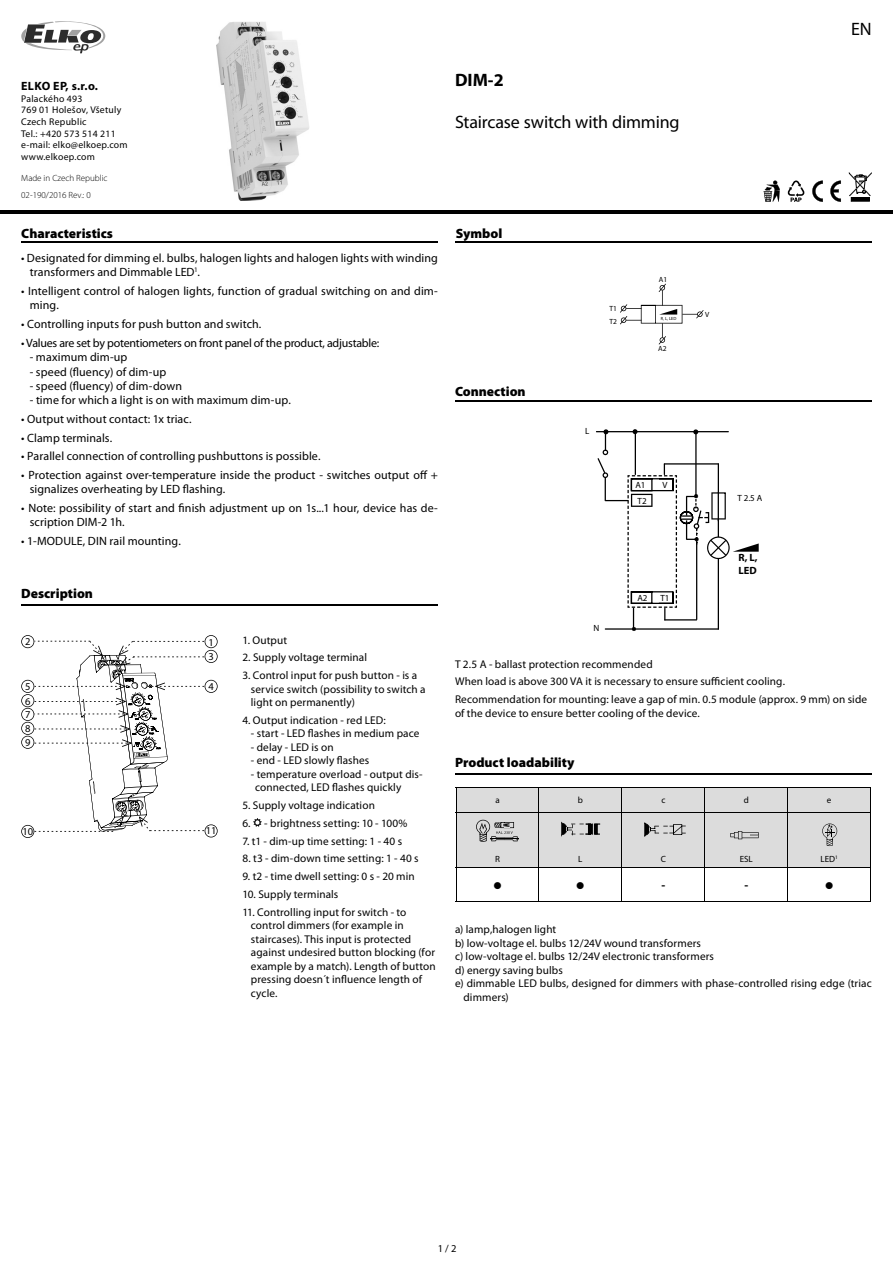
<style>
.page{position:relative;width:893px;height:1263px;background:#fff}
.page>*{position:absolute;margin:0;border:0;box-sizing:border-box;transform-origin:0 0}
.t1{font:18px "Myriad Pro";letter-spacing:-.01em;color:#000}
.t2{font:700 18px "Myriad Pro";color:#000}
.t3{font:900 13.5px "Myriad Pro";color:#000}
.t4{font:12px/14.4px "Myriad Pro";letter-spacing:.005em;color:#000}
.t5{font:12px "Myriad Pro";letter-spacing:-.02em;color:#000}
.t6{font:700 12px "Myriad Pro";letter-spacing:.025em;color:#000}
.t7{font:11.25px/13.5px "Myriad Pro";letter-spacing:.01em;color:#000}
.t8{font:10.5px/14px "Myriad Pro";color:#000;text-align:justify}
.t9{font:700 10.5px/12.6px "Myriad Pro";color:#000}
.t10{font:9.75px/11.7px "Myriad Pro";letter-spacing:.025em;color:#000}
.t11{font:300 9px "Myriad Pro";color:#000}
.t12{font:9px "Myriad Pro";color:#000}
.t13{font:7.5px/13.5px "Myriad Pro";color:#000}
.t14{font:4.5px "Myriad Pro";color:#000}
</style>
<div class="page">
<hr style="left:21px;top:242px;width:417px;height:1px;background:#000">
<img style="left:217px;top:22px;width:92px;height:178px">
<svg style="left:21px;top:21px;width:85px;height:32px"></svg>
<hr style="left:455px;top:242px;width:417px;height:1px;background:#000">
<hr style="left:455px;top:400px;width:417px;height:1px;background:#000">
<hr style="left:21px;top:604px;width:417px;height:1px;background:#000">
<svg style="left:21px;top:635px;width:197px;height:203px"></svg>
<hr style="left:596px;top:431px;width:133px;height:1px;background:#000">
<svg style="left:597px;top:429px;width:162px;height:202px"></svg>
<hr style="left:455px;top:773px;width:417px;height:2px;background:#000">
<hr style="left:456px;top:868px;width:1px;height:33px;background:#000">
<hr style="left:539px;top:868px;width:1px;height:33px;background:#000">
<hr style="left:621px;top:868px;width:1px;height:33px;background:#000">
<hr style="left:704px;top:868px;width:1px;height:33px;background:#000">
<hr style="left:787px;top:868px;width:1px;height:33px;background:#000">
<hr style="left:870px;top:868px;width:1px;height:33px;background:#000">
<hr style="left:456px;top:901px;width:415px;height:1px;background:#000">
<svg style="left:456px;top:787px;width:415px;height:81px"></svg>
<svg style="left:620px;top:284px;width:84px;height:61px"></svg>
<hr style="left:0;top:211px;width:893px;height:3px;background:#000">
<svg style="left:849px;top:172px;width:23px;height:30px"></svg>
<svg style="left:812px;top:181px;width:29px;height:21px"></svg>
<svg style="left:763px;top:181px;width:17px;height:21px"></svg>
<svg style="left:787px;top:181px;width:18px;height:21px"></svg>
<svg style="left:253px;top:818px;width:9px;height:9px"></svg>
<p class="t6" style="left:21px;top:81px;width:78px">ELKO EP, s.r.o.</p>
<p class="t10" style="left:21px;top:93px;width:108px">Palackého 493<br>769 01 Holešov, Všetuly<br>Czech Republic<br>Tel.: +420 573 514 211 e-mail: elko@elkoep.com www.elkoep.com</p>
<p class="t11" style="left:21px;top:174px;width:88px">Made in Czech Republic</p>
<p class="t11" style="left:21px;top:192px;width:71px">02-190/2016 Rev.: 0</p>
<p class="t3" style="left:21px;top:228px;width:93px">Characteristics</p>
<p class="t4" style="left:30px;top:252px;width:410px;text-indent:-9px">• Designated for dimming el. bulbs, halogen lights and halogen lights with winding transformers and Dimmable LED<sup>1</sup>.</p>
<p class="t4" style="left:30px;top:285px;width:410px;text-indent:-9px">• Intelligent control of halogen lights, function of gradual switching on and dim&shy;ming.</p>
<p class="t4" style="left:21px;top:318px;width:242px">• Controlling inputs for push button and switch.</p>
<p class="t5" style="left:21px;top:338px;width:360px">• Values are set by potentiometers on front panel of the product, adjustable:</p>
<p class="t4" style="left:30px;top:351px;width:99px">- maximum dim-up</p>
<p class="t4" style="left:30px;top:365px;width:138px">- speed (fluency) of dim-up</p>
<p class="t4" style="left:30px;top:380px;width:154px">- speed (fluency) of dim-down</p>
<p class="t4" style="left:30px;top:394px;width:263px">- time for which a light is on with maximum dim-up.</p>
<p class="t4" style="left:21px;top:413px;width:172px">• Output without contact: 1x triac.</p>
<p class="t4" style="left:21px;top:431px;width:93px">• Clamp terminals.</p>
<p class="t4" style="left:21px;top:450px;width:301px">• Parallel connection of controlling pushbuttons is possible.</p>
<p class="t4" style="left:30px;top:469px;width:410px;text-indent:-9px">• Protection against over-temperature inside the product - switches output off + signalizes overheating by LED flashing.</p>
<p class="t4" style="left:30px;top:502px;width:410px;text-indent:-9px">• Note: possibility of start and finish adjustment up on 1s...1 hour, device has de&shy;scription DIM-2 1h.</p>
<p class="t4" style="left:21px;top:535px;width:161px">• 1-MODULE, DIN rail mounting.</p>
<p class="t3" style="left:21px;top:588px;width:73px">Description</p>
<p class="t8" style="left:25px;top:636px;width:7px">2</p>
<p class="t8" style="left:208px;top:636px;width:7px">1</p>
<p class="t8" style="left:25px;top:681px;width:7px">5</p>
<p class="t8" style="left:208px;top:681px;width:7px">4</p>
<p class="t8" style="left:25px;top:695px;width:7px">6<br>7<br>8<br>9</p>
<p class="t8" style="left:208px;top:650px;width:7px">3</p>
<p class="t8" style="left:22px;top:825px;width:12px">10</p>
<p class="t8" style="left:206px;top:824px;width:12px">11</p>
<p class="t7" style="left:242px;top:634px;width:46px">1. Output</p>
<p class="t7" style="left:242px;top:652px;width:126px">2. Supply voltage terminal</p>
<p class="t7" style="left:251px;top:669px;width:176px;text-indent:-9px">3. Control input for push button - is a service switch (possibility to switch a light on permanently)</p>
<p class="t7" style="left:242px;top:714px;width:145px">4. Output indication - red LED:</p>
<p class="t7" style="left:251px;top:728px;width:170px">- start - LED flashes in medium pace</p>
<p class="t7" style="left:251px;top:741px;width:84px">- delay - LED is on</p>
<p class="t7" style="left:251px;top:755px;width:120px">- end - LED slowly flashes</p>
<p class="t7" style="left:255px;top:768px;width:169px;text-indent:-4px">- temperature overload - output dis&shy;connected, LED flashes quickly</p>
<p class="t7" style="left:242px;top:799px;width:134px">5. Supply voltage indication</p>
<p class="t7" style="left:242px;top:817px;width:167px">6. - brightness setting: 10 - 100%</p>
<p class="t7" style="left:242px;top:835px;width:161px">7. t1 - dim-up time setting: 1 - 40 s</p>
<p class="t7" style="left:242px;top:853px;width:178px">8. t3 - dim-down time setting: 1 - 40 s</p>
<p class="t7" style="left:242px;top:870px;width:174px">9. t2 - time dwell setting: 0 s - 20 min</p>
<p class="t7" style="left:242px;top:888px;width:98px">10. Supply terminals</p>
<p class="t7" style="left:251px;top:906px;width:186px;text-indent:-9px">11. Controlling input for switch - to control dimmers (for example in staircases). This input is protected against undesired button blocking (for example by a match). Length of button pressing doesn´t influence length of cycle.</p>
<h1 class="t2" style="left:455px;top:73px;width:50px">DIM-2</h1>
<h1 class="t1" style="left:455px;top:115px;width:226px">Staircase switch with dimming</h1>
<p class="t3" style="left:456px;top:228px;width:48px">Symbol</p>
<p class="t3" style="left:455px;top:387px;width:72px">Connection</p>
<p class="t13" style="left:659px;top:273px;width:10px">A1</p>
<p class="t13" style="left:609px;top:302px;width:9px">T1<br>T2</p>
<p class="t14" style="left:661px;top:317px;width:17px">R, L, LED</p>
<p class="t13" style="left:658px;top:342px;width:10px">A2</p>
<p class="t13" style="left:705px;top:308px;width:6px">V</p>
<p class="t12" style="left:585px;top:428px;width:6px">L</p>
<p class="t12" style="left:593px;top:624px;width:7px">N</p>
<p class="t12" style="left:635px;top:482px;width:12px">A1</p>
<p class="t12" style="left:662px;top:482px;width:7px">V</p>
<p class="t12" style="left:638px;top:497px;width:11px">T2</p>
<p class="t12" style="left:637px;top:594px;width:12px">A2</p>
<p class="t12" style="left:660px;top:594px;width:11px">T1</p>
<p class="t12" style="left:737px;top:495px;width:26px">T 2.5 A</p>
<p class="t9" style="left:738px;top:552px;width:21px">R, L,<br>LED</p>
<h1 class="t1" style="left:851px;top:22px;width:22px">EN</h1>
<p class="t7" style="left:455px;top:656px;width:414px;line-height:17.7px">T 2.5 A - ballast protection recommended<br>When load is above 300 VA it is necessary to ensure sufficient cooling.<br>Recommendation for mounting: leave a gap of min. 0.5 module (approx. 9 mm) on side</p>
<p class="t7" style="left:455px;top:707px;width:246px">of the device to ensure better cooling of the device.</p>
<p class="t3" style="left:455px;top:757px;width:121px">Product loadability</p>
<p class="t12" style="left:495px;top:797px;width:6px">a</p>
<p class="t12" style="left:578px;top:797px;width:7px">b</p>
<p class="t12" style="left:661px;top:797px;width:6px">c</p>
<p class="t12" style="left:744px;top:797px;width:7px">d</p>
<p class="t12" style="left:827px;top:797px;width:6px">e</p>
<p class="t12" style="left:495px;top:855px;width:6px">R</p>
<p class="t12" style="left:578px;top:855px;width:6px">L</p>
<p class="t12" style="left:661px;top:855px;width:7px">C</p>
<p class="t12" style="left:740px;top:855px;width:15px">ESL</p>
<p class="t12" style="left:820px;top:855px;width:19px">LED<sup>1</sup></p>
<p class="t6" style="left:661px;top:881px;width:5px">-</p>
<p class="t6" style="left:744px;top:881px;width:5px">-</p>
<p class="t7" style="left:455px;top:923px;width:103px">a) lamp,halogen light</p>
<p class="t7" style="left:455px;top:937px;width:248px">b) low-voltage el. bulbs 12/24V wound transformers</p>
<p class="t7" style="left:455px;top:950px;width:261px">c) low-voltage el. bulbs 12/24V electronic transformers</p>
<p class="t7" style="left:455px;top:964px;width:109px">d) energy saving bulbs</p>
<p class="t7" style="left:455px;top:977px;width:418px">e) dimmable LED bulbs, designed for dimmers with phase-controlled rising edge (triac</p>
<p class="t7" style="left:463px;top:991px;width:47px">dimmers)</p>
<p class="t8" style="left:438px;top:1242px;width:20px">1 / 2</p>
</div>
